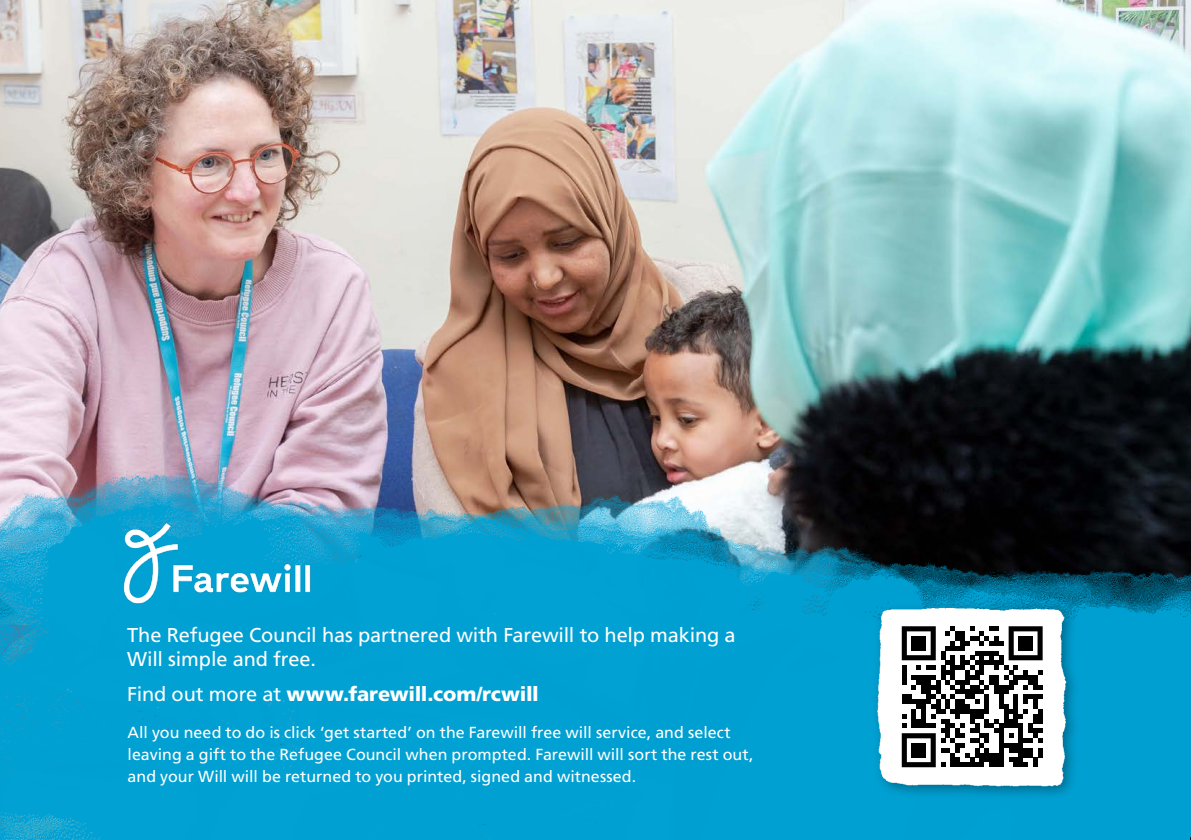
<style>
.page{position:relative;width:1191px;height:840px;background:#fff}
.page>*{position:absolute;margin:0;border:0;box-sizing:border-box;transform-origin:0 0}
.t1{font:20px/24px "Frutiger";letter-spacing:-.005em;color:#fff}
.t2{font:900 20px "Frutiger";letter-spacing:-.01em;color:#fff}
.t3{font:16px/22px "Frutiger";color:#fff}
.s1{font-weight:400}
</style>
<div class="page">
<img style="left:0;top:0;width:1191px;height:427px">
<hr style="left:1190px;top:68px;width:1px;height:85px;background:#a80f79">
<img style="left:0;top:427px;width:1191px;height:412px">
<img style="left:97px;top:508px;width:240px;height:105px">
<img style="left:860px;top:564px;width:224px;height:241px">
<div style="left:892px;top:616px;width:160px;height:160px;background:#fff"></div>
<svg style="left:901px;top:626px;width:141px;height:140px"></svg>
<div style="left:911px;top:635px;width:15px;height:15px;background:#000"></div>
<div style="left:1018px;top:635px;width:15px;height:15px;background:#000"></div>
<div style="left:911px;top:742px;width:15px;height:15px;background:#000"></div>
<p class="t1" style="left:127px;top:622px;width:610px">The Refugee Council has partnered with Farewill to help making a<br>Will simple and free.</p>
<p class="t2" style="left:127px;top:681px;width:413px"><span class="s1">Find out more at</span> www.farewill.com/rcwill</p>
<p class="t3" style="left:128px;top:720px;width:627px">All you need to do is click ‘get started’ on the Farewill free will service, and select leaving a gift to the Refugee Council when prompted. Farewill will sort the rest out, and your Will will be returned to you printed, signed and witnessed.</p>
</div>
